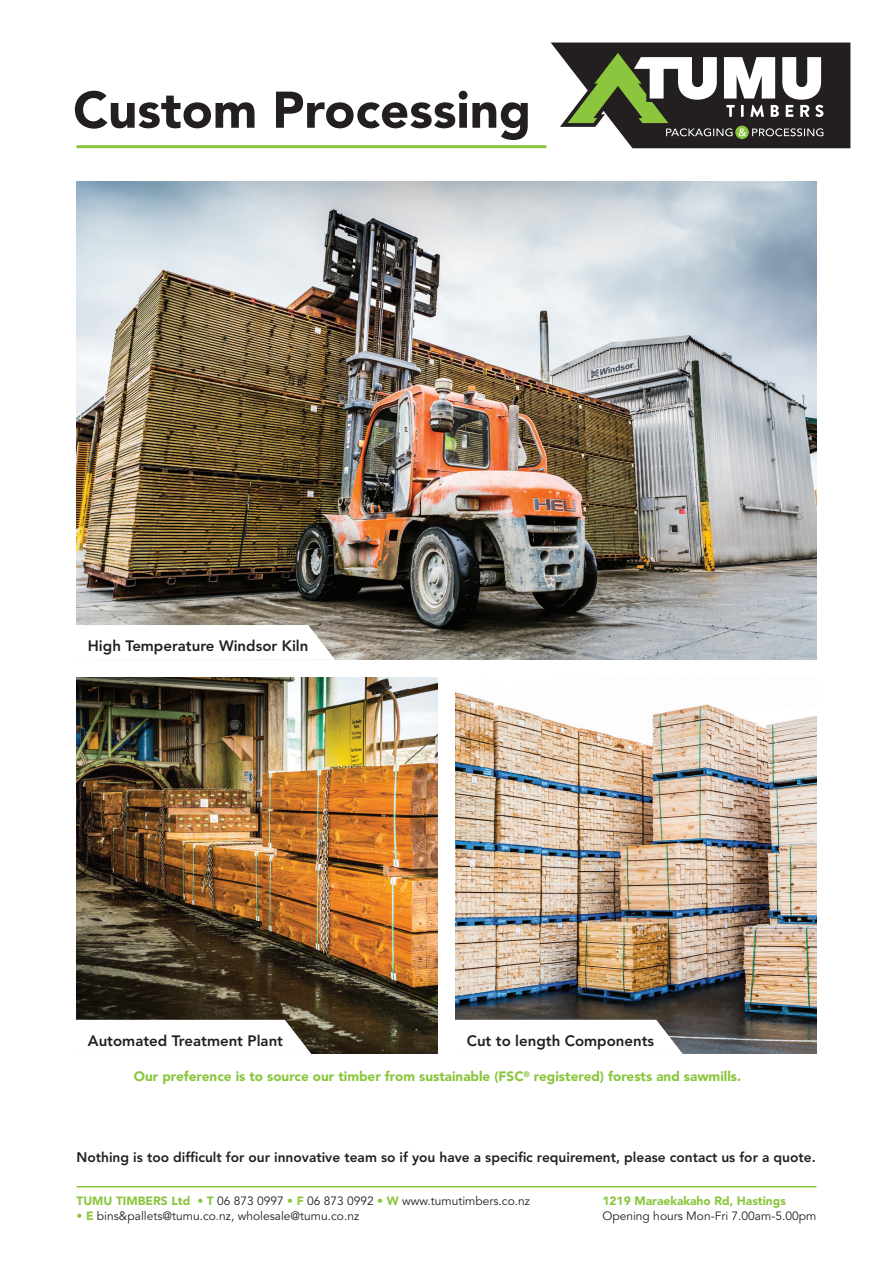
<style>
.page{position:relative;width:893px;height:1263px;background:#fff}
.page>*{position:absolute;margin:0;border:0;box-sizing:border-box;transform-origin:0 0}
.t1{font:900 51px "Avenir";color:#231f20}
.t2{font:800 15px "Avenir";color:#231f20}
.t3{font:800 13.8px "Avenir";color:#231f20}
.t4{font:900 13.5px "Avenir";color:#8bc63e}
.t5{font:12px "Avenir";color:#231f20}
.t6{font:900 12px "Avenir";color:#8bc63e}
.s1{font-weight:900;color:#8bc63e}
</style>
<div class="page">
<hr style="left:77px;top:1186px;width:739px;height:1px;background:#8bc63e">
<hr style="left:77px;top:145px;width:469px;height:3px;background:#8bc63e">
<svg style="left:551px;top:43px;width:299px;height:105px"></svg>
<img style="left:455px;top:692px;width:361px;height:361px">
<svg style="left:422px;top:1019px;width:262px;height:35px"></svg>
<img style="left:77px;top:181px;width:739px;height:478px">
<svg style="left:76px;top:624px;width:260px;height:36px"></svg>
<img style="left:77px;top:677px;width:361px;height:376px">
<svg style="left:76px;top:1019px;width:236px;height:35px"></svg>
<h1 class="t1" style="left:73px;top:79px;width:459px">Custom Processing</h1>
<p class="t2" style="left:88px;top:637px;width:222px">High Temperature Windsor Kiln</p>
<p class="t2" style="left:88px;top:1032px;width:197px">Automated Treatment Plant</p>
<p class="t2" style="left:467px;top:1032px;width:189px">Cut to length Components</p>
<p class="t4" style="left:134px;top:1068px;width:609px">Our preference is to source our timber from sustainable (FSC<sup>®</sup> registered) forests and sawmills.</p>
<p class="t3" style="left:77px;top:1148px;width:741px">Nothing is too difficult for our innovative team so if you have a specific requirement, please contact us for a quote.</p>
<p class="t5" style="left:77px;top:1194px;width:455px"><span class="s1">Tumu Timbers Ltd • T</span> 06 873 0997 <span class="s1">• F</span> 06 873 0992 <span class="s1">• W</span> www.tumutimbers.co.nz</p>
<p class="t5" style="left:77px;top:1209px;width:284px"><span class="s1">• E</span> bins&amp;pallets@tumu.co.nz, wholesale@tumu.co.nz</p>
<p class="t6" style="left:602px;top:1194px;width:185px">1219 Maraekakaho Rd, Hastings</p>
<p class="t5" style="left:602px;top:1209px;width:215px">Opening hours Mon-Fri 7.00am-5.00pm</p>
</div>
